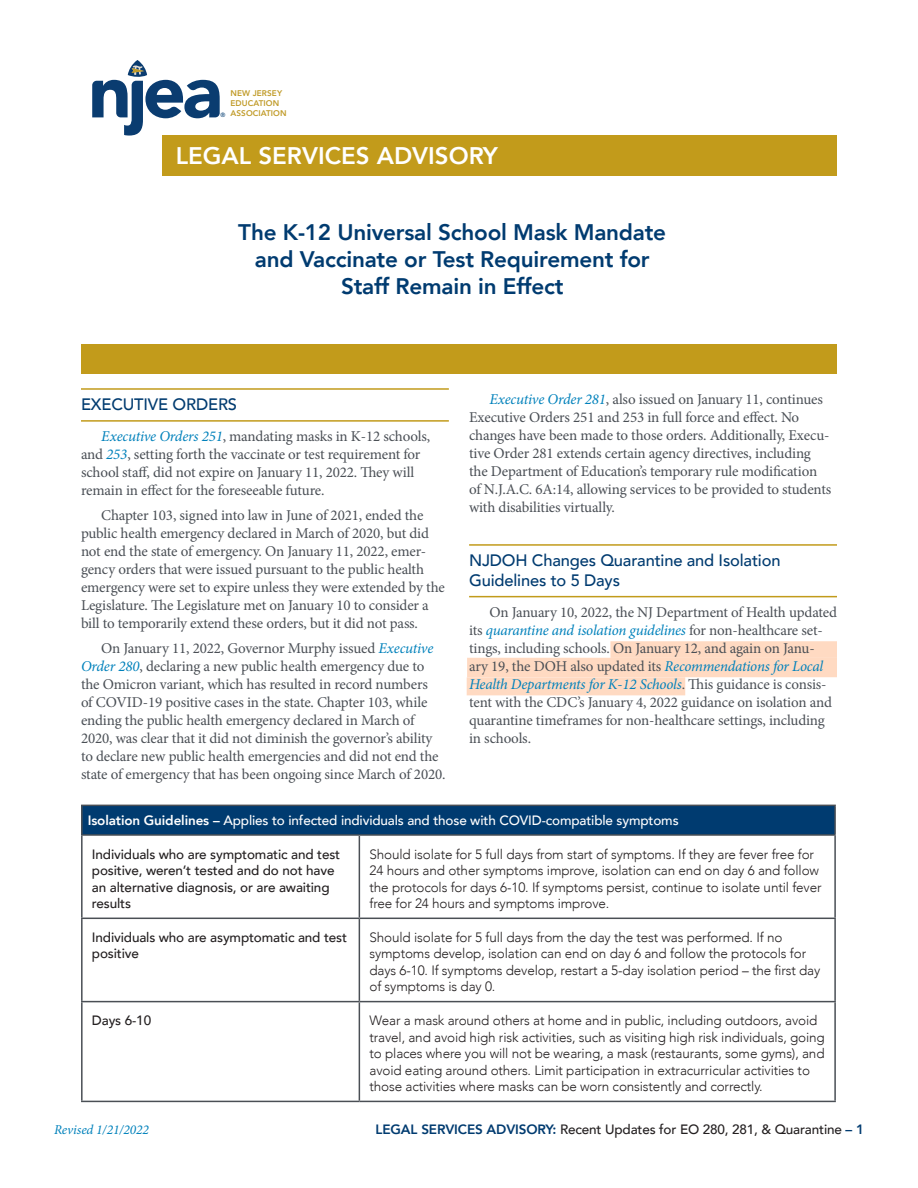
<style>
.page{position:relative;width:918px;height:1188px;background:#fff}
.page>*{position:absolute;margin:0;border:0;box-sizing:border-box;transform-origin:0 0}
.section_header{font:800 24px "Avenir";color:#fff}
.section_header-2{font:800 22.5px/27px "Avenir";letter-spacing:-.01em;color:#003b70;text-align:center}
.subhead_w__lines{font:500 16.5px/19.8px "Avenir";letter-spacing:-.01em;color:#003b70}
.body{font:15px/18px "Minion Pro";letter-spacing:-.01em;color:#4a4f55}
.chart_text{font:300 13.5px/16.5px "Avenir";letter-spacing:-.01em;color:#231f20}
.chart_text-2{font:500 13.5px/16.5px "Avenir";letter-spacing:-.01em;color:#231f20}
.chart_text-3{font:500 13.5px "Avenir";letter-spacing:-.01em;color:#fff}
.t1{font:italic 13.5px "Minion Pro";letter-spacing:-.01em;color:#0081bb}
.t2{font:800 8.1px "Avenir LT Std";letter-spacing:.01em;color:#c19c2b}
.s1{font-style:italic;color:#0081bb}
.s2{font-weight:800}
.s3{font-weight:800;color:#003b70}
</style>
<div class="page">
<svg style="left:92px;top:60px;width:128px;height:76px"></svg>
<div style="left:162px;top:136px;width:675px;height:40px;background:#c29b1b"></div>
<div style="left:81px;top:344px;width:756px;height:30px;background:#c29b1b"></div>
<div style="left:610px;top:641px;width:227px;height:17px;background:#ffdac2"></div>
<div style="left:467px;top:658px;width:370px;height:19px;background:#ffdac2"></div>
<div style="left:467px;top:677px;width:218px;height:18px;background:#ffdac2"></div>
<div style="left:82px;top:805px;width:753px;height:30px;background:#003b70"></div>
<hr style="left:81px;top:805px;width:278px;height:1px;background:#4a4f55">
<hr style="left:81px;top:806px;width:2px;height:28px;background:#4a4f55">
<hr style="left:359px;top:805px;width:477px;height:1px;background:#4a4f55">
<hr style="left:834px;top:806px;width:2px;height:28px;background:#4a4f55">
<hr style="left:81px;top:834px;width:278px;height:2px;background:#4a4f55">
<hr style="left:81px;top:836px;width:2px;height:82px;background:#4a4f55">
<hr style="left:359px;top:834px;width:477px;height:2px;background:#4a4f55">
<hr style="left:359px;top:836px;width:1px;height:82px;background:#4a4f55">
<hr style="left:834px;top:836px;width:2px;height:82px;background:#4a4f55">
<hr style="left:81px;top:918px;width:278px;height:1px;background:#4a4f55">
<hr style="left:81px;top:919px;width:2px;height:82px;background:#4a4f55">
<hr style="left:359px;top:918px;width:477px;height:1px;background:#4a4f55">
<hr style="left:359px;top:919px;width:1px;height:82px;background:#4a4f55">
<hr style="left:834px;top:919px;width:2px;height:82px;background:#4a4f55">
<hr style="left:81px;top:1001px;width:278px;height:1px;background:#4a4f55">
<hr style="left:81px;top:1002px;width:2px;height:99px;background:#4a4f55">
<hr style="left:359px;top:1001px;width:477px;height:1px;background:#4a4f55">
<hr style="left:359px;top:1002px;width:1px;height:99px;background:#4a4f55">
<hr style="left:834px;top:1002px;width:2px;height:99px;background:#4a4f55">
<hr style="left:81px;top:1101px;width:278px;height:1px;background:#4a4f55">
<hr style="left:359px;top:1101px;width:477px;height:1px;background:#4a4f55">
<hr style="left:81px;top:388px;width:368px;height:2px;background:#c29b1b">
<hr style="left:81px;top:420px;width:368px;height:2px;background:#c29b1b">
<hr style="left:469px;top:544px;width:368px;height:2px;background:#c29b1b">
<hr style="left:469px;top:596px;width:368px;height:1px;background:#c29b1b">
<p class="t2" style="left:231px;top:89px;width:53px">NEW JERSEY</p>
<p class="t2" style="left:231px;top:98px;width:50px">EDUCATION</p>
<p class="t2" style="left:220px;top:108px;width:68px"><sub>®</sub> ASSOCIATION</p>
<p class="section_header" style="left:176px;top:137px;width:324px">LEGAL SERVICES ADVISORY</p>
<p class="section_header-2" style="left:238px;top:218px;width:429px">The K-12 Universal School Mask Mandate and Vaccinate or Test Requirement for<br>Staff Remain in Effect</p>
<p class="subhead_w__lines" style="left:81px;top:393px;width:158px">EXECUTIVE ORDERS</p>
<p class="body" style="left:81px;top:428px;width:351px;text-indent:20px"><span class="s1">Executive Orders 251</span>, mandating masks in K-12 schools, and <span class="s1">253</span>, setting forth the vaccinate or test requirement for school staff, did not expire on January 11, 2022. They will remain in effect for the foreseeable future.</p>
<p class="body" style="left:81px;top:507px;width:365px;text-indent:20px">Chapter 103, signed into law in June of 2021, ended the public health emergency declared in March of 2020, but did not end the state of emergency. On January 11, 2022, emer&shy;gency orders that were issued pursuant to the public health emergency were set to expire unless they were extended by the Legislature. The Legislature met on January 10 to consider a bill to temporarily extend these orders, but it did not pass.</p>
<p class="body" style="left:81px;top:639px;width:366px;text-indent:20px">On January 11, 2022, Governor Murphy issued <span class="s1">Executive Order 280</span>, declaring a new public health emergency due to the Omicron variant, which has resulted in record numbers<br>of COVID-19 positive cases in the state. Chapter 103, while ending the public health emergency declared in March of 2020, was clear that it did not diminish the governor’s ability to declare new public health emergencies and did not end the state of emergency that has been ongoing since March of 2020.</p>
<p class="body" style="left:469px;top:391px;width:364px;text-indent:20px"><span class="s1">Executive Order 281</span>, also issued on January 11, continues Executive Orders 251 and 253 in full force and effect. No changes have been made to those orders. Additionally, Execu&shy;tive Order 281 extends certain agency directives, including the Department of Education’s temporary rule modification of N.J.A.C. 6A:14, allowing services to be provided to students with disabilities virtually.</p>
<p class="subhead_w__lines" style="left:469px;top:549px;width:313px">NJDOH Changes Quarantine and Isolation<br>Guidelines to 5 Days</p>
<p class="body" style="left:469px;top:604px;width:369px;text-indent:20px">On January 10, 2022, the NJ Department of Health updated its <span class="s1">quarantine and isolation guidelines</span> for non-healthcare set&shy;tings, including schools. On January 12, and again on Janu&shy;ary 19, the DOH also updated its <span class="s1">Recommendations for Local Health Departments for K-12 Schools</span>. This guidance is consis&shy;tent with the CDC’s January 4, 2022 guidance on isolation and quarantine timeframes for non-healthcare settings, including in schools.</p>
<p class="chart_text-3" style="left:88px;top:808px;width:592px"><span class="s2">Isolation Guidelines –</span> Applies to infected individuals and those with COVID-compatible symptoms</p>
<p class="chart_text-2" style="left:92px;top:845px;width:250px">Individuals who are symptomatic and test positive, weren’t tested and do not have an alternative diagnosis, or are awaiting results</p>
<p class="chart_text" style="left:370px;top:846px;width:454px">Should isolate for 5 full days from start of symptoms. If they are fever free for 24 hours and other symptoms improve, isolation can end on day 6 and follow the protocols for days 6-10. If symptoms persist, continue to isolate until fever free for 24 hours and symptoms improve.</p>
<p class="chart_text-2" style="left:92px;top:928px;width:257px">Individuals who are asymptomatic and test positive</p>
<p class="chart_text" style="left:370px;top:929px;width:452px">Should isolate for 5 full days from the day the test was performed. If no symptoms develop, isolation can end on day 6 and follow the protocols for days 6-10. If symptoms develop, restart a 5-day isolation period – the first day of symptoms is day 0.</p>
<p class="chart_text-2" style="left:92px;top:1012px;width:61px">Days 6-10</p>
<p class="chart_text" style="left:370px;top:1012px;width:457px">Wear a mask around others at home and in public, including outdoors, avoid travel, and avoid high risk activities, such as visiting high risk individuals, going to places where you will not be wearing, a mask (restaurants, some gyms), and avoid eating around others. Limit participation in extracurricular activities to those activities where masks can be worn consistently and correctly.</p>
<p class="t1" style="left:54px;top:1120px;width:96px">Revised 1/21/2022</p>
<p class="chart_text-2" style="left:376px;top:1120px;width:490px"><span class="s3">LEGAL SERVICES ADVISORY:</span> Recent Updates for EO 280, 281, &amp; Quarantine <span class="s3">– 1</span></p>
</div>
